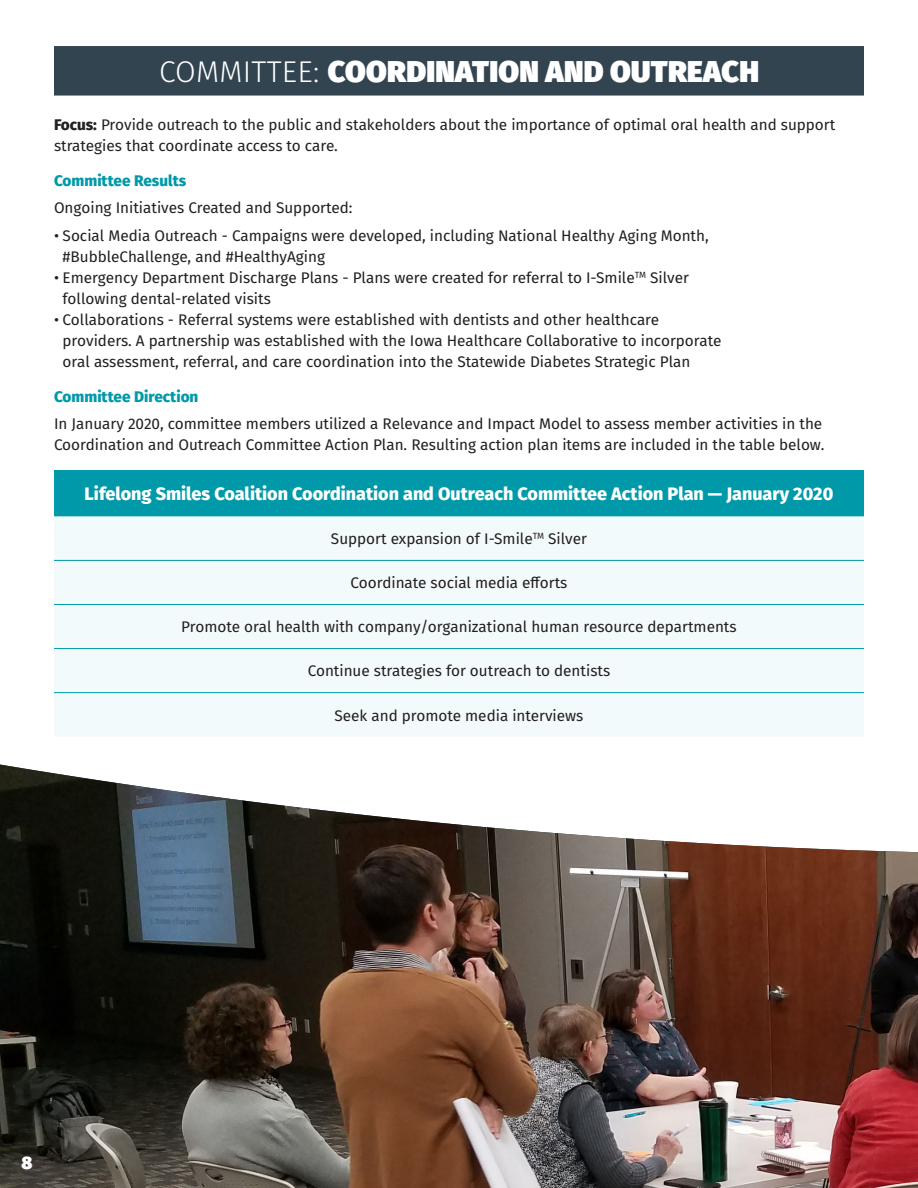
<style>
.page{position:relative;width:918px;height:1188px;background:#fff}
.page>*{position:absolute;margin:0;border:0;box-sizing:border-box;transform-origin:0 0}
.Committee_name{font:900 30px "Fira Sans";letter-spacing:.01em;color:#fff}
.Subhead_1{font:800 18px "Fira Sans";color:#fff}
.t1{font:900 18px "Fira Sans";color:#fff}
.Body_copy{font:15.3px/21px "Fira Sans";color:#231f20}
.Subhead_2{font:800 15.3px "Fira Sans";color:#0099a9}
.s1{font-weight:300}
.s2{font-weight:800}
</style>
<div class="page">
<div style="left:54px;top:46px;width:810px;height:50px;background:#334451"></div>
<div style="left:54px;top:470px;width:810px;height:46px;background:#0099a9"></div>
<div style="left:54px;top:516px;width:810px;height:220px;background:#f3fafb"></div>
<hr style="left:54px;top:560px;width:810px;height:1px;background:#0099a9">
<hr style="left:54px;top:604px;width:810px;height:1px;background:#0099a9">
<hr style="left:54px;top:648px;width:810px;height:1px;background:#0099a9">
<hr style="left:54px;top:692px;width:810px;height:1px;background:#0099a9">
<img style="left:0;top:765px;width:918px;height:423px">
<p class="Committee_name" style="left:159px;top:44px;width:601px"><span class="s1">COMMITTEE:</span> COORDINATION AND OUTREACH</p>
<p class="Body_copy" style="left:54px;top:114px;width:783px"><span class="s2">Focus:</span> Provide outreach to the public and stakeholders about the importance of optimal oral health and support strategies that coordinate access to care.</p>
<p class="Subhead_2" style="left:54px;top:167px;width:134px">Committee Results</p>
<p class="Body_copy" style="left:54px;top:197px;width:300px">Ongoing Initiatives Created and Supported:</p>
<p class="Body_copy" style="left:63px;top:225px;width:648px;text-indent:-9px">• Social Media Outreach - Campaigns were developed, including National Healthy Aging Month, #BubbleChallenge, and #HealthyAging</p>
<p class="Body_copy" style="left:63px;top:267px;width:628px;text-indent:-9px">• Emergency Department Discharge Plans - Plans were created for referral to I-Smile<sup>TM</sup> Silver following dental-related visits</p>
<p class="Body_copy" style="left:63px;top:309px;width:660px;text-indent:-9px">• Collaborations - Referral systems were established with dentists and other healthcare providers. A partnership was established with the Iowa Healthcare Collaborative to incorporate oral assessment, referral, and care coordination into the Statewide Diabetes Strategic Plan</p>
<p class="Subhead_2" style="left:54px;top:383px;width:146px">Committee Direction</p>
<p class="Body_copy" style="left:54px;top:413px;width:772px">In January 2020, committee members utilized a Relevance and Impact Model to assess member activities in the<br>Coordination and Outreach Committee Action Plan. Resulting action plan items are included in the table below.</p>
<p class="Subhead_1" style="left:85px;top:478px;width:750px">Lifelong Smiles Coalition Coordination and Outreach Committee Action Plan — January 2020</p>
<p class="Body_copy" style="left:331px;top:528px;width:258px">Support expansion of I-Smile<sup>TM</sup> Silver</p>
<p class="Body_copy" style="left:351px;top:572px;width:218px">Coordinate social media efforts</p>
<p class="Body_copy" style="left:181px;top:616px;width:557px">Promote oral health with company/organizational human resource departments</p>
<p class="Body_copy" style="left:308px;top:660px;width:304px">Continue strategies for outreach to dentists</p>
<p class="Body_copy" style="left:335px;top:704px;width:250px">Seek and promote media interviews</p>
<p class="t1" style="left:22px;top:1147px;width:12px">8</p>
</div>
